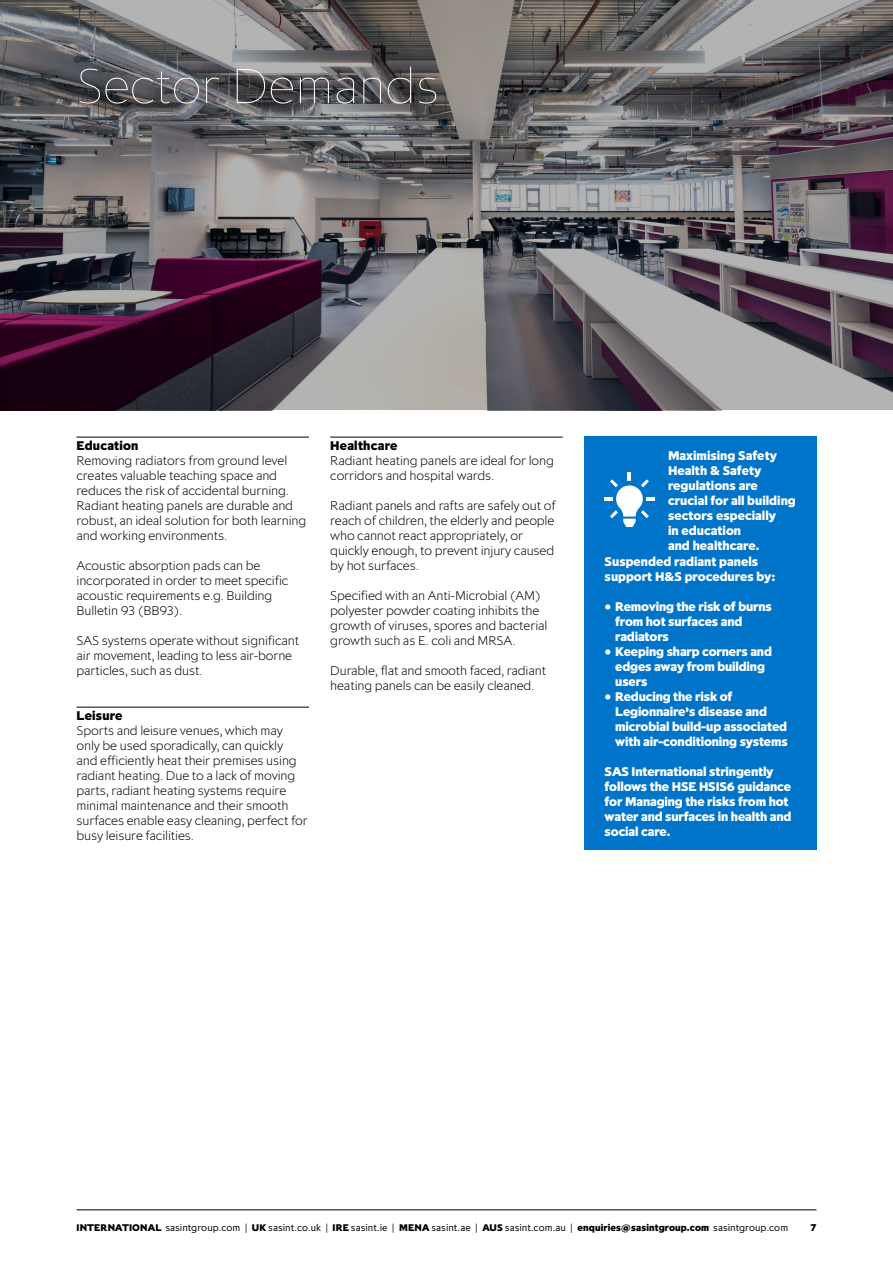
<style>
.page{position:relative;width:893px;height:1263px;background:#fff}
.page>*{position:absolute;margin:0;border:0;box-sizing:border-box;transform-origin:0 0}
.t1{font:52.5px "Pembroke Hair";color:#fff}
.t2{font:200 13.5px/15px "Pembroke";letter-spacing:-.01em;color:#000}
.t3{font:800 13.5px/15px "Pembroke";letter-spacing:-.01em;color:#fff}
.t4{font:800 13.5px "Pembroke";letter-spacing:.015em;color:#000}
.t5{font:800 10.5px "Pembroke";color:#000}
.t6{font:10.35px "Pembroke";color:#000}
.s1{font-weight:800}
</style>
<div class="page">
<hr style="left:77px;top:1209px;width:739px;height:1px;background:#000">
<svg style="left:0;top:0;width:893px;height:410px;background:#6a6469"></svg>
<hr style="left:77px;top:437px;width:232px;height:1px;background:#000">
<hr style="left:77px;top:707px;width:232px;height:1px;background:#000">
<hr style="left:330px;top:437px;width:233px;height:1px;background:#000">
<div style="left:584px;top:436px;width:232px;height:414px;background:#0074c8"></div>
<svg style="left:605px;top:473px;width:49px;height:54px"></svg>
<h1 class="t1" style="left:77px;top:54px;width:364px">Sector Demands</h1>
<p class="t4" style="left:77px;top:437px;width:63px">Education</p>
<p class="t2" style="left:77px;top:453px;width:231px">Removing radiators from ground level creates valuable teaching space and reduces the risk of accidental burning.<br>Radiant heating panels are durable and robust, an ideal solution for both learning and working environments.</p>
<p class="t2" style="left:77px;top:558px;width:213px">Acoustic absorption pads can be incorporated in order to meet specific acoustic requirements e.g. Building<br>Bulletin 93 (BB93).</p>
<p class="t2" style="left:77px;top:633px;width:224px">SAS systems operate without significant air movement, leading to less air-borne particles, such as dust.</p>
<p class="t4" style="left:77px;top:707px;width:48px">Leisure</p>
<p class="t2" style="left:77px;top:723px;width:233px">Sports and leisure venues, which may only be used sporadically, can quickly<br>and efficiently heat their premises using radiant heating. Due to a lack of moving parts, radiant heating systems require minimal maintenance and their smooth surfaces enable easy cleaning, perfect for busy leisure facilities.</p>
<p class="t4" style="left:330px;top:437px;width:69px">Healthcare</p>
<p class="t2" style="left:330px;top:453px;width:225px">Radiant heating panels are ideal for long corridors and hospital wards.</p>
<p class="t2" style="left:330px;top:498px;width:227px">Radiant panels and rafts are safely out of reach of children, the elderly and people who cannot react appropriately, or quickly enough, to prevent injury caused by hot surfaces.</p>
<p class="t2" style="left:330px;top:588px;width:219px">Specified with an Anti-Microbial (AM) polyester powder coating inhibits the growth of viruses, spores and bacterial growth such as E. coli and MRSA.</p>
<p class="t2" style="left:330px;top:663px;width:217px">Durable, flat and smooth faced, radiant heating panels can be easily cleaned.</p>
<p class="t3" style="left:668px;top:447px;width:110px">Maximising Safety</p>
<p class="t3" style="left:668px;top:462px;width:95px">Health &amp; Safety</p>
<p class="t3" style="left:668px;top:477px;width:91px">regulations are</p>
<p class="t3" style="left:668px;top:492px;width:129px">crucial for all building</p>
<p class="t3" style="left:668px;top:507px;width:110px">sectors especially</p>
<p class="t3" style="left:668px;top:522px;width:75px">in education</p>
<p class="t3" style="left:668px;top:537px;width:93px">and healthcare.</p>
<p class="t3" style="left:605px;top:553px;width:155px">Suspended radiant panels</p>
<p class="t3" style="left:605px;top:568px;width:172px">support H&amp;S procedures by:</p>
<p class="t3" style="left:615px;top:598px;width:158px;text-indent:-11px">• Removing the risk of burns from hot surfaces and radiators</p>
<p class="t3" style="left:615px;top:643px;width:158px;text-indent:-11px">• Keeping sharp corners and edges away from building users</p>
<p class="t3" style="left:615px;top:688px;width:174px;text-indent:-11px">• Reducing the risk of<br>Legionnaire’s disease and microbial build-up associated with air-conditioning systems</p>
<p class="t3" style="left:605px;top:763px;width:188px">SAS International stringently follows the HSE HSIS6 guidance for Managing the risks from hot water and surfaces in health and social care.</p>
<p class="t6" style="left:77px;top:1221px;width:713px"><span class="s1">INTERNATIONAL</span> sasintgroup.com | <span class="s1">UK</span> sasint.co.uk | <span class="s1">IRE</span> sasint.ie | <span class="s1">MENA</span> sasint.ae | <span class="s1">AUS</span> sasint.com.au | <span class="s1">enquiries@sasintgroup.com</span> sasintgroup.com</p>
<p class="t5" style="left:811px;top:1221px;width:7px">7</p>
</div>
